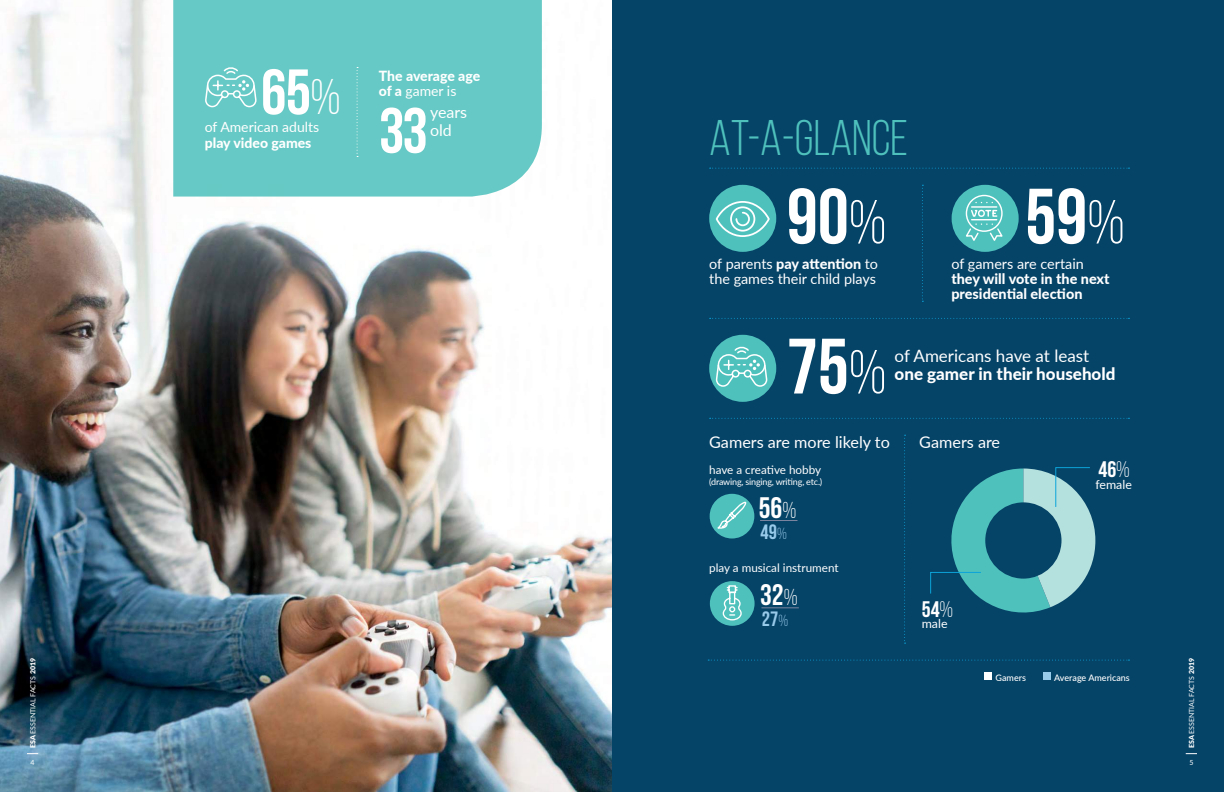
<style>
.page{position:relative;width:1224px;height:792px;background:#fff}
.page>*{position:absolute;margin:0;border:0;box-sizing:border-box;transform-origin:0 0}
.t1{font:78.3px/150px "Bebas Neue";color:#fff}
.t2{font:64px "Bebas Neue";color:#fff}
.t3{font:50px "Bebas Neue";color:#4fc1bc}
.t4{font:29.7px "Bebas Neue";color:#fff}
.t5{font:22.5px "Bebas Neue";color:#fff}
.t6{font:20.8px "Bebas Neue";color:#98caea}
.t7{font:800 17px "Lato";color:#fff}
.t8{font:17px "Lato";color:#fff}
.t9{font:16.2px "Lato";color:#fff}
.t10{font:16px/18px "Lato";color:#fff}
.t11{font:14.4px/15.3px "Lato";color:#fff}
.t12{font:800 14.4px/15.3px "Lato";color:#fff}
.t13{font:800 14px/15px "Lato";color:#fff}
.t14{font:14px "Lato";color:#fff}
.t15{font:12.4px "Lato";color:#fff}
.t16{font:11.7px "Lato";color:#fff}
.t17{font:9px "Lato";letter-spacing:-.02em;color:#fff}
.t18{font:500 9px "Lato";color:#fff}
.t19{font:7px "Lato";color:#fff}
.s1{font-size:50px}
.s2{font-weight:400}
.s3{font-size:62.1px}
.s4{font-weight:800}
.s5{font-size:23px}
.s6{font-size:16.1px}
.s7{font-style:inherit}
.s8{font-weight:900}
</style>
<div class="page">
<img style="left:0;top:0;width:612px;height:792px">
<div style="left:612px;top:0;width:612px;height:792px;background:#054367"></div>
<div style="left:173px;top:0;width:369px;height:197px;background:#67c9c5"></div>
<svg style="left:204px;top:67px;width:53px;height:57px;background:#7cd0cd"></svg>
<svg style="left:357px;top:67px;width:1px;height:90px"></svg>
<svg style="left:710px;top:318px;width:419px;height:1px"></svg>
<svg style="left:710px;top:168px;width:419px;height:1px"></svg>
<svg style="left:710px;top:418px;width:419px;height:1px"></svg>
<svg style="left:708px;top:660px;width:421px;height:1px"></svg>
<svg style="left:922px;top:185px;width:1px;height:117px"></svg>
<svg style="left:904px;top:435px;width:2px;height:209px"></svg>
<div style="left:709px;top:185px;width:67px;height:67px;background:#4fc1bc;border-radius:50%"></div>
<svg style="left:715px;top:201px;width:56px;height:37px"></svg>
<div style="left:709px;top:335px;width:67px;height:67px;background:#4fc1bc;border-radius:50%"></div>
<div style="left:952px;top:185px;width:67px;height:67px;background:#4fc1bc;border-radius:50%"></div>
<svg style="left:965px;top:194px;width:38px;height:47px"></svg>
<div style="left:984px;top:672px;width:8px;height:8px;background:#fff"></div>
<div style="left:1043px;top:672px;width:8px;height:8px;background:#98caea"></div>
<div style="left:710px;top:494px;width:44px;height:45px;background:#4fc1bc;border-radius:50%"></div>
<div style="left:710px;top:581px;width:45px;height:45px;background:#4fc1bc;border-radius:50%"></div>
<svg style="left:722px;top:585px;width:20px;height:36px"></svg>
<svg style="left:717px;top:502px;width:30px;height:27px"></svg>
<hr style="left:760px;top:520px;width:38px;height:1px;background:#7b859f">
<hr style="left:761px;top:608px;width:38px;height:1px;background:#7b859f">
<svg style="left:715px;top:347px;width:53px;height:55px"></svg>
<svg style="left:930px;top:467px;width:165px;height:146px"></svg>
<h2 class="t2" style="left:261px;top:57px;width:81px">65<span class="s1">%</span></h2>
<p class="t14" style="left:205px;top:117px;width:116px">of American adults</p>
<p class="t13" style="left:205px;top:135px;width:108px">play video games</p>
<p class="t13" style="left:379px;top:68px;width:103px">The average age of a <span class="s2">gamer is</span></p>
<p class="t10" style="left:430px;top:102px;width:39px">years old</p>
<h3 class="t3" style="left:709px;top:111px;width:200px">AT-A-GLANCE</h3>
<h2 class="t2" style="left:379px;top:96px;width:50px">33</h2>
<h1 class="t1" style="left:787px;top:141px;width:101px">90<span class="s3">%<br></span>75<span class="s3">%</span></h1>
<p class="t11" style="left:709px;top:255px;width:170px">of parents <span class="s4">pay attention</span> to the games their child plays</p>
<h1 class="t1" style="left:1025px;top:141px;width:101px">59<span class="s3">%</span></h1>
<p class="t11" style="left:951px;top:255px;width:134px">of gamers are certain</p>
<p class="t12" style="left:951px;top:271px;width:160px">they will vote in the next presidential election</p>
<p class="t8" style="left:895px;top:344px;width:196px">of Americans have at least</p>
<p class="t7" style="left:895px;top:361px;width:222px">one gamer in their household</p>
<p class="t9" style="left:709px;top:430px;width:182px">Gamers are more likely to</p>
<p class="t9" style="left:919px;top:430px;width:82px">Gamers are</p>
<p class="t16" style="left:709px;top:461px;width:113px">have a creative hobby</p>
<p class="t17" style="left:709px;top:475px;width:115px">(drawing, singing, writing, etc.)</p>
<h3 class="t4" style="left:759px;top:492px;width:39px">56<span class="s5">%</span></h3>
<h3 class="t6" style="left:761px;top:520px;width:28px">49<span class="s6">%</span></h3>
<p class="t16" style="left:709px;top:559px;width:131px">play a musical instrument</p>
<h3 class="t4" style="left:760px;top:579px;width:39px">32<span class="s5">%</span></h3>
<h3 class="t6" style="left:762px;top:607px;width:28px">27<span class="s6">%</span></h3>
<h3 class="t5" style="left:922px;top:596px;width:33px">54<span class="s7">%</span></h3>
<p class="t15" style="left:922px;top:614px;width:27px">male</p>
<h3 class="t5" style="left:1098px;top:457px;width:33px">46<span class="s7">%</span></h3>
<p class="t15" style="left:1095px;top:475px;width:38px">female</p>
<p class="t19" style="left:28px;top:748px;width:91px;rotate:-90deg"><span class="s8">ESA</span> ESSENTIAL FACTS <span class="s8">2019</span></p>
<p class="t19" style="left:1187px;top:748px;width:91px;rotate:-90deg"><span class="s8">ESA</span> ESSENTIAL FACTS <span class="s8">2019</span></p>
<p class="t18" style="left:996px;top:671px;width:32px">Gamers</p>
<p class="t18" style="left:1054px;top:671px;width:77px">Average Americans</p>
<p class="t19" style="left:31px;top:757px;width:6px">4</p>
<p class="t19" style="left:1189px;top:757px;width:6px">5</p>
</div>
